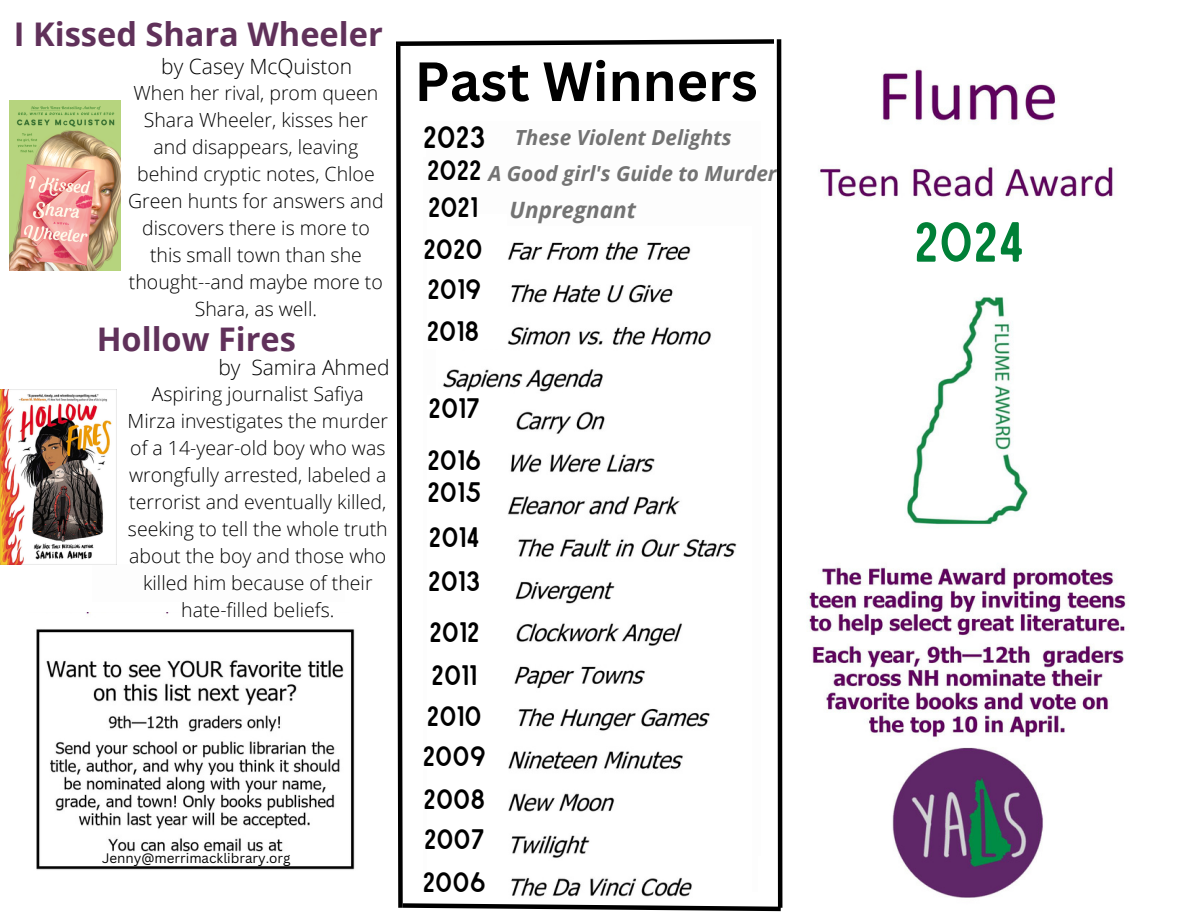
<style>
.page{position:relative;width:1188px;height:918px;background:#fff}
.page>*{position:absolute;margin:0;border:0;box-sizing:border-box;transform-origin:0 0}
.t1{font:700 54px "Canva Sans";color:#000}
.t2{font:54px "Sailors";color:#008037}
.t3{font:700 32.55px "Open Sans";color:#60315a}
.t4{font:29.7px "Sailors";color:#000}
.t5{font:27px "Sailors";color:#000}
.t6{font:italic 700 22.5px "Open Sans";color:#737373}
.t7{font:300 21px "Open Sans";color:#000}
.t8{font:italic 700 20.85px "Open Sans";color:#737373}
.t9{font:300 19.5px/27px "Open Sans";color:#000;text-align:center}
.t10{font:13.5px "Canva Sans";color:#000}
</style>
<div class="page">
<img style="left:809px;top:69px;width:317px;height:829px">
<div style="left:792px;top:216px;width:286px;height:55px;background:#fff"></div>
<img style="left:36px;top:612px;width:319px;height:258px">
<img style="left:0;top:389px;width:117px;height:176px">
<img style="left:10px;top:101px;width:110px;height:170px">
<svg style="left:396px;top:39px;width:387px;height:873px"></svg>
<p class="t3" style="left:14px;top:12px;width:371px">I Kissed Shara Wheeler</p>
<p class="t7" style="left:161px;top:51px;width:192px">by Casey McQuiston</p>
<p class="t9" style="left:128px;top:79px;width:257px">When her rival, prom queen<br>Shara Wheeler, kisses her and disappears, leaving behind cryptic notes, Chloe<br>Green hunts for answers and discovers there is more to this small town than she thought--and maybe more to<br>Shara, as well.</p>
<p class="t3" style="left:97px;top:316px;width:201px">Hollow Fires</p>
<p class="t7" style="left:218px;top:353px;width:173px">by Samira Ahmed</p>
<p class="t9" style="left:128px;top:380px;width:262px">Aspiring journalist Safiya<br>Mirza investigates the murder of a 14-year-old boy who was wrongfully arrested, labeled a terrorist and eventually killed, seeking to tell the whole truth about the boy and those who killed him because of their hate-filled beliefs.</p>
<p class="t10" style="left:102px;top:848px;width:190px">Jenny@merrimacklibrary.org</p>
<p class="t1" style="left:415px;top:43px;width:345px">Past Winners</p>
<p class="t4" style="left:423px;top:126px;width:64px">2023</p>
<p class="t8" style="left:515px;top:123px;width:218px">These Violent Delights</p>
<p class="t5" style="left:427px;top:160px;width:56px">2022</p>
<p class="t8" style="left:489px;top:159px;width:290px">A Good girl's Guide to Murder</p>
<p class="t5" style="left:428px;top:197px;width:52px">2021</p>
<p class="t5" style="left:423px;top:239px;width:61px">2020</p>
<p class="t5" style="left:427px;top:279px;width:55px">2019</p>
<p class="t5" style="left:427px;top:321px;width:54px">2018</p>
<p class="t5" style="left:429px;top:398px;width:53px">2017</p>
<p class="t5" style="left:427px;top:450px;width:55px">2016</p>
<p class="t5" style="left:428px;top:483px;width:55px">2015</p>
<p class="t5" style="left:429px;top:528px;width:52px">2014</p>
<p class="t5" style="left:428px;top:571px;width:54px">2013</p>
<p class="t5" style="left:429px;top:623px;width:52px">2012</p>
<p class="t5" style="left:432px;top:665px;width:47px">2011</p>
<p class="t5" style="left:427px;top:706px;width:56px">2010</p>
<p class="t5" style="left:423px;top:746px;width:65px">2009</p>
<p class="t5" style="left:424px;top:789px;width:63px">2008</p>
<p class="t5" style="left:424px;top:830px;width:62px">2007</p>
<p class="t5" style="left:423px;top:873px;width:65px">2006</p>
<p class="t6" style="left:510px;top:194px;width:128px">Unpregnant</p>
<p class="t2" style="left:914px;top:222px;width:112px">2024</p>
</div>
